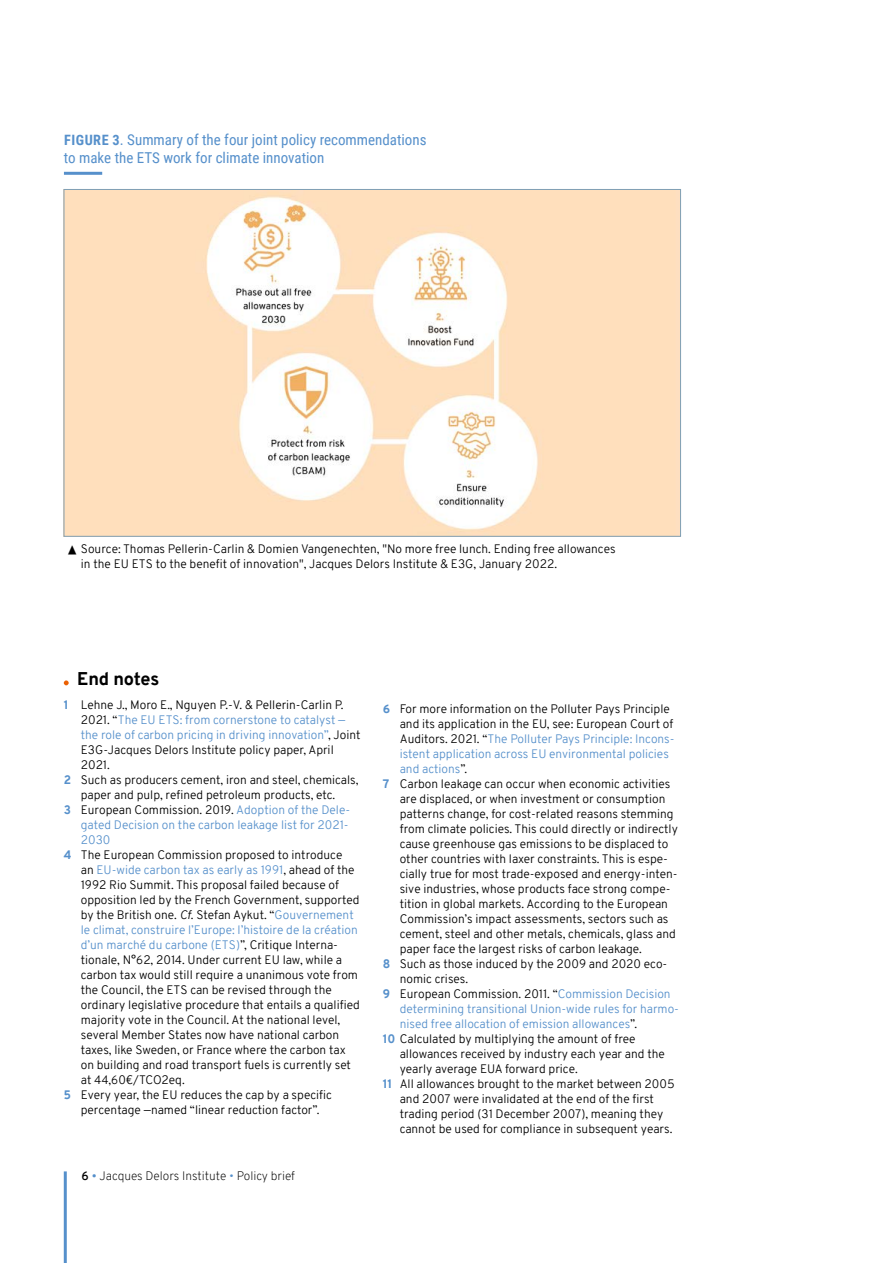
<style>
.page{position:relative;width:893px;height:1263px;background:#fff}
.page>*{position:absolute;margin:0;border:0;box-sizing:border-box;transform-origin:0 0}
.Titre_Niv_1{font:800 18px "Overpass";letter-spacing:-.015em;color:#000}
.Titre_Figure_Bleu{font:15px/18px "Roboto Condensed";color:#5690cb}
.Note_bas_de_page{font:300 12px/15px "Overpass";color:#000}
.Note_bas_de_page-2{font:300 12px/15px "Overpass";color:#5690cb}
.t1{font:200 12px "Overpass";color:#000}
.s1{font-weight:700;font-size:14.25px}
.s2{font-family:"DejaVu Serif Condensed";font-weight:400}
.s3{font-weight:800;color:#5690cb}
.s4{color:#5690cb}
.s5{font-weight:800}
.s6{color:#000}
.s7{font-style:italic}
.s8{font-weight:600}
.s9{font-weight:300;color:#5690cb}
</style>
<div class="page">
<hr style="left:64px;top:1171px;width:3px;height:92px;background:#5690cb">
<hr style="left:64px;top:172px;width:38px;height:3px;background:#5690cb">
<img style="left:66px;top:191px;width:613px;height:343px">
<svg style="left:64px;top:680px;width:5px;height:5px"></svg>
<p class="Titre_Figure_Bleu" style="left:64px;top:130px;width:364px"><span class="s1">FIGURE 3</span>. Summary of the four joint policy recommendations to make the ETS work for climate innovation</p>
<p class="Note_bas_de_page" style="left:81px;top:542px;width:536px;text-indent:-13px"><span class="s2">▲</span> Source: Thomas Pellerin-Carlin &amp; Domien Vangenechten, "No more free lunch. Ending free allowances in the EU ETS to the benefit of innovation", Jacques Delors Institute &amp; E3G, January 2022.</p>
<p class="Titre_Niv_1" style="left:77px;top:666px;width:83px">End notes</p>
<p class="Note_bas_de_page" style="left:81px;top:697px;width:281px;text-indent:-17px"><span class="s3">1</span> Lehne J., Moro E., Nguyen P.-V. &amp; Pellerin-Carlin P.<br>2021. “<span class="s4">The EU ETS: from cornerstone to catalyst — the role of carbon pricing in driving innovation”</span>, Joint E3G-Jacques Delors Institute policy paper, April 2021.</p>
<p class="Note_bas_de_page" style="left:64px;top:772px;width:296px;text-align:center"><span class="s3">2</span> Such as producers cement, iron and steel, chemicals, paper and pulp, refined petroleum products, etc.</p>
<p class="Note_bas_de_page-2" style="left:81px;top:802px;width:271px;text-indent:-17px"><span class="s5">3</span> <span class="s6">European Commission. 2019.</span> Adoption of the Dele&shy;gated Decision on the carbon leakage list for 2021-<br>2030</p>
<p class="Note_bas_de_page" style="left:81px;top:847px;width:280px;text-indent:-17px"><span class="s3">4</span> The European Commission proposed to introduce<br>an <span class="s4">EU-wide carbon tax as early as 1991</span>, ahead of the 1992 Rio Summit. This proposal failed because of opposition led by the French Government, supported by the British one. <span class="s7">Cf</span>. Stefan Aykut. “<span class="s4">Gouvernement le climat, construire l’Europe: l’histoire de la création d’un marché du carbone (ETS)</span>”, Critique Interna&shy;tionale, N°62, 2014. Under current EU law, while a carbon tax would still require a unanimous vote from the Council, the ETS can be revised through the ordinary legislative procedure that entails a qualified majority vote in the Council. At the national level, several Member States now have national carbon taxes, like Sweden, or France where the carbon tax on building and road transport fuels is currently set at 44,60€/TCO2eq.</p>
<p class="Note_bas_de_page" style="left:64px;top:1087px;width:270px;text-align:center"><span class="s3">5</span> Every year, the EU reduces the cap by a specific percentage —named “linear reduction factor”.</p>
<p class="t1" style="left:82px;top:1168px;width:215px"><span class="s8">6</span> <span class="s9">•</span> Jacques Delors Institute <span class="s4">•</span> Policy brief</p>
<p class="Note_bas_de_page" style="left:400px;top:701px;width:276px;text-indent:-17px"><span class="s3">6</span> For more information on the Polluter Pays Principle and its application in the EU, see: European Court of Auditors. 2021. “<span class="s4">The Polluter Pays Principle: Incons&shy;istent application across EU environmental policies and actions</span>”.</p>
<p class="Note_bas_de_page" style="left:400px;top:776px;width:280px;text-indent:-17px"><span class="s3">7</span> Carbon leakage can occur when economic activities are displaced, or when investment or consumption patterns change, for cost-related reasons stemming from climate policies. This could directly or indirectly cause greenhouse gas emissions to be displaced to other countries with laxer constraints. This is espe&shy;cially true for most trade-exposed and energy-inten&shy;sive industries, whose products face strong compe&shy;tition in global markets. According to the European Commission’s impact assessments, sectors such as cement, steel and other metals, chemicals, glass and paper face the largest risks of carbon leakage.</p>
<p class="Note_bas_de_page" style="left:400px;top:956px;width:269px;text-indent:-17px"><span class="s3">8</span> Such as those induced by the 2009 and 2020 eco&shy;nomic crises.</p>
<p class="Note_bas_de_page-2" style="left:400px;top:986px;width:281px;text-indent:-17px"><span class="s5">9</span> <span class="s6">European Commission. 2011. “</span>Commission Decision determining transitional Union-wide rules for harmo&shy;nised free allocation of emission allowances<span class="s6">”.</span></p>
<p class="Note_bas_de_page" style="left:400px;top:1031px;width:267px;text-indent:-17px"><span class="s3">10</span> Calculated by multiplying the amount of free allowances received by industry each year and the yearly average EUA forward price.</p>
<p class="Note_bas_de_page" style="left:400px;top:1076px;width:276px;text-indent:-17px"><span class="s3">11</span> All allowances brought to the market between 2005 and 2007 were invalidated at the end of the first trading period (31 December 2007), meaning they cannot be used for compliance in subsequent years.</p>
</div>
